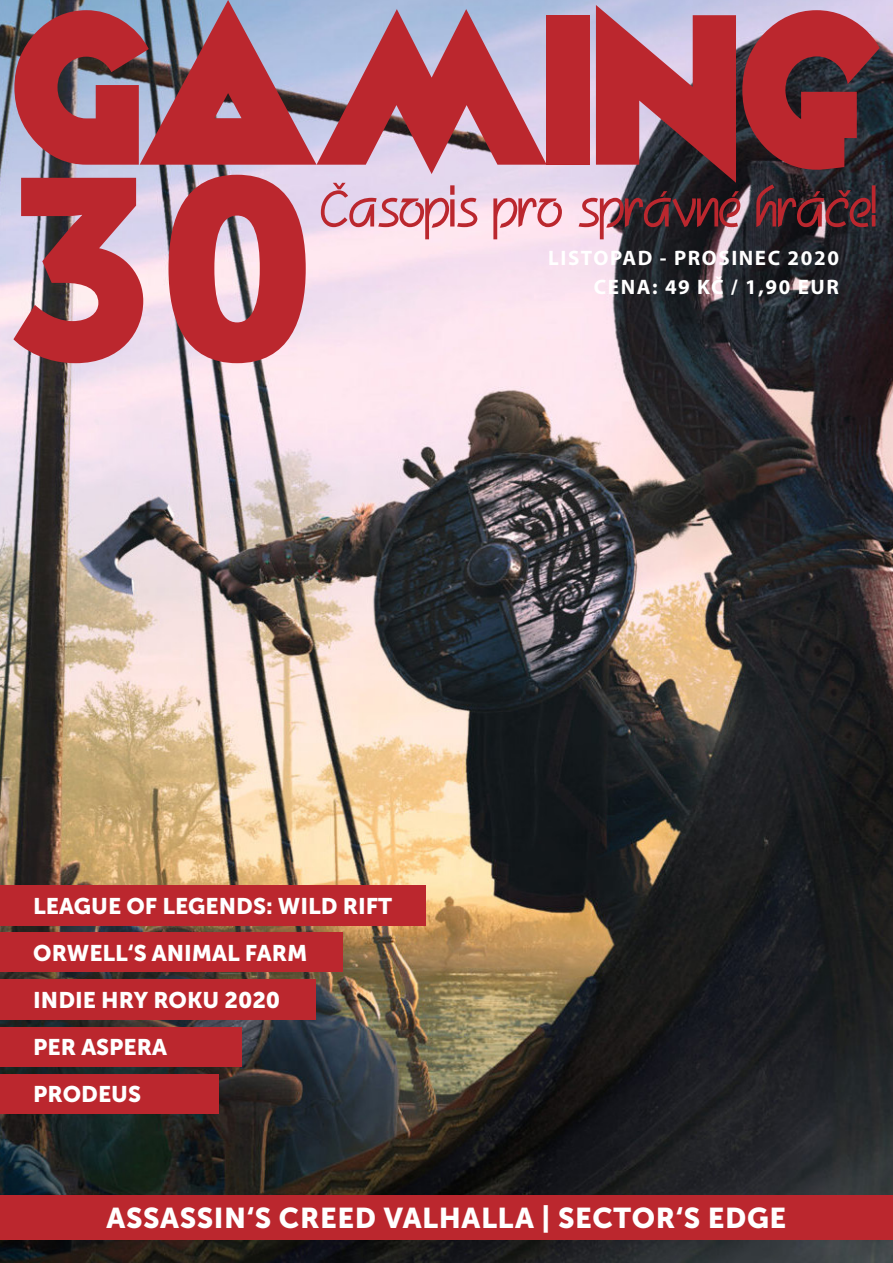
<style>
.page{position:relative;width:893px;height:1263px;background:#fff}
.page>*{position:absolute;margin:0;border:0;box-sizing:border-box;transform-origin:0 0}
.Styl_časopis__výchoz{font:255px "Museo Sans 900";color:#bb272e}
.t1{font:28.5px "Museo Sans 900";letter-spacing:.02em;color:#fff}
.Styl_časopis__výchoz-2{font:22.5px "Museo Sans 900";color:#fff}
.t2{font:700 21px "Myriad Pro";letter-spacing:.075em;color:#fff}
</style>
<div class="page">
<img style="left:0;top:0;width:893px;height:1263px">
<svg style="left:321px;top:183px;width:128px;height:56px;background:#e2b5c5"></svg>
<svg style="left:450px;top:185px;width:4px;height:10px"></svg>
<svg style="left:450px;top:199px;width:4px;height:27px"></svg>
<svg style="left:457px;top:198px;width:20px;height:29px"></svg>
<svg style="left:493px;top:198px;width:69px;height:41px;background:#e8a9b4"></svg>
<svg style="left:579px;top:191px;width:161px;height:48px;background:#744a52"></svg>
<svg style="left:756px;top:184px;width:119px;height:43px;background:#53262c"></svg>
<div style="left:0;top:1195px;width:893px;height:44px;background:#bb272e"></div>
<div style="left:0;top:979px;width:316px;height:40px;background:#bb272e"></div>
<div style="left:0;top:885px;width:426px;height:41px;background:#bb272e"></div>
<div style="left:0;top:932px;width:342px;height:40px;background:#bb272e"></div>
<div style="left:0;top:1026px;width:242px;height:40px;background:#bb272e"></div>
<div style="left:0;top:1074px;width:219px;height:40px;background:#bb272e"></div>
<svg style="left:14px;top:0;width:533px;height:174px;background:#ad6a7a"></svg>
<div style="left:547px;top:15px;width:43px;height:150px;background:#bb272e"></div>
<svg style="left:596px;top:5px;width:140px;height:178px;background:#a94c58"></svg>
<svg style="left:742px;top:10px;width:138px;height:160px;background:#8f343d"></svg>
<p class="Styl_časopis__výchoz" style="left:6px;top:126px;width:314px">30</p>
<p class="t2" style="left:548px;top:244px;width:292px">LISTOPAD - PROSINEC 2020</p>
<p class="t2" style="left:594px;top:273px;width:247px">CENA: 49 KČ / 1,90 EUR</p>
<p class="Styl_časopis__výchoz-2" style="left:33px;top:893px;width:360px">LEAGUE OF LEGENDS: WILD RIFT</p>
<p class="Styl_časopis__výchoz-2" style="left:33px;top:940px;width:276px">ORWELL‘S ANIMAL FARM</p>
<p class="Styl_časopis__výchoz-2" style="left:33px;top:987px;width:249px">INDIE HRY ROKU 2020</p>
<p class="Styl_časopis__výchoz-2" style="left:33px;top:1034px;width:135px">PER ASPERA</p>
<p class="Styl_časopis__výchoz-2" style="left:33px;top:1081px;width:109px">PRODEUS</p>
<p class="t1" style="left:107px;top:1202px;width:681px">ASSASSIN‘S CREED VALHALLA | SECTOR‘S EDGE</p>
</div>
